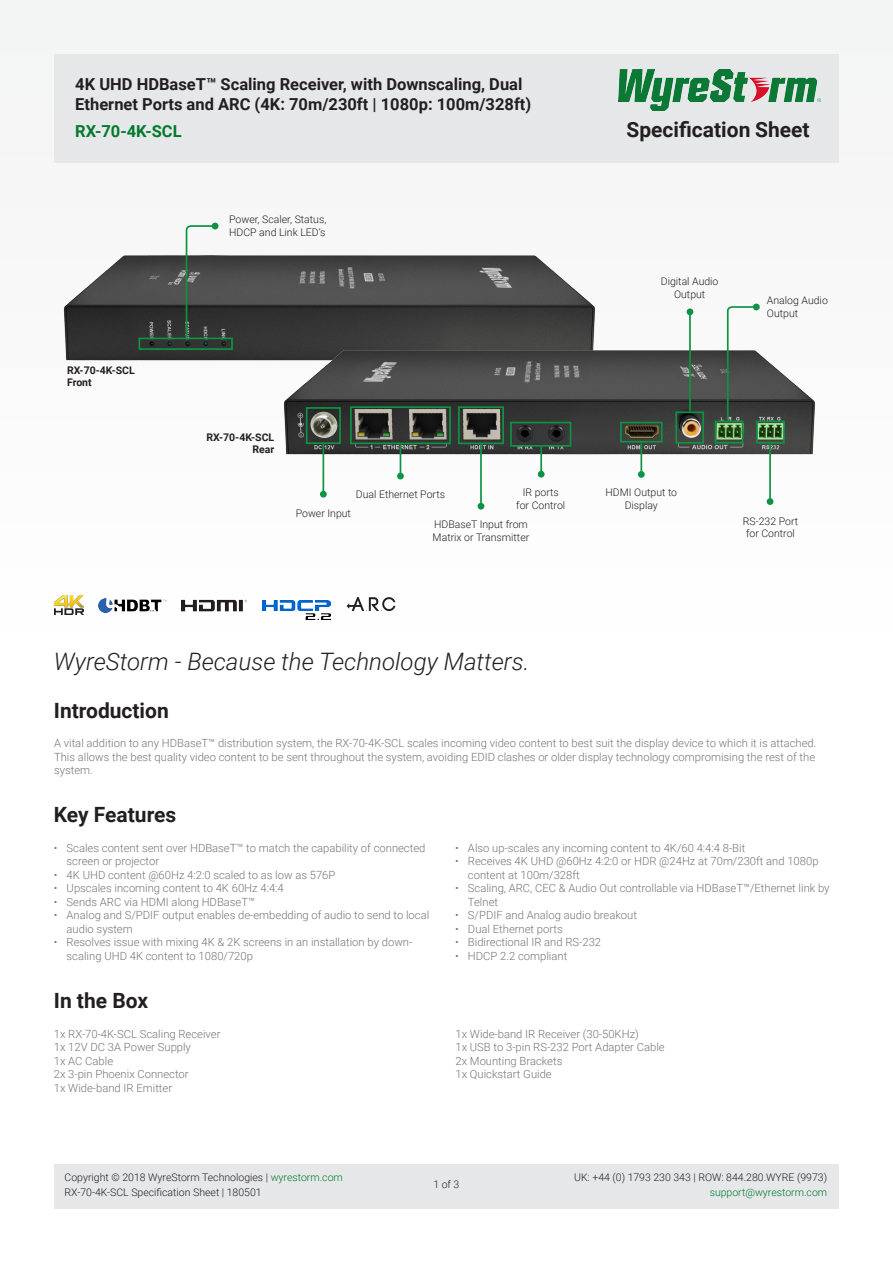
<style>
.page{position:relative;width:893px;height:1263px;background:#fff}
.page>*{position:absolute;margin:0;border:0;box-sizing:border-box;transform-origin:0 0}
.t1{font:italic 300 24px "Roboto";color:#231f20}
.t2{font:700 21px "Roboto";color:#231f20}
.t3{font:700 16.5px/19.8px "Roboto";color:#231f20}
.t4{font:700 16.5px "Roboto";color:#00792c}
.t5{font:300 11.25px/13.5px "Roboto";color:#747576}
.t6{font:300 10.5px/12.6px "Roboto";color:#231f20}
.t7{font:700 10.5px/12.6px "Roboto";color:#231f20;text-align:right}
.t8{font:300 10.5px "Roboto";color:#00792c}
.s1{color:#00792c}
</style>
<div class="page">
<div style="left:0;top:0;width:893px;height:658px;background:#fafafa"></div>
<div style="left:54px;top:1164px;width:785px;height:45px;background:#e6e7e9"></div>
<div style="left:54px;top:54px;width:785px;height:108px;background:#e6e7e9"></div>
<img style="left:618px;top:70px;width:203px;height:40px">
<img style="left:63px;top:255px;width:533px;height:106px">
<img style="left:280px;top:341px;width:535px;height:120px">
<div style="left:510px;top:422px;width:61px;height:25px;border:2px solid #0d9344"></div>
<div style="left:620px;top:422px;width:43px;height:21px;border:2px solid #0d9344"></div>
<div style="left:138px;top:337px;width:95px;height:13px;border:2px solid #0d9344"></div>
<div style="left:458px;top:406px;width:46px;height:38px;border:2px solid #0d9344"></div>
<div style="left:350px;top:406px;width:101px;height:38px;border:2px solid #0d9344"></div>
<div style="left:675px;top:411px;width:29px;height:33px;border:2px solid #0d9344"></div>
<hr style="left:769px;top:444px;width:2px;height:58px;background:#0d9344">
<div style="left:767px;top:498px;width:6px;height:7px;background:#0d9344;border-radius:50%"></div>
<hr style="left:480px;top:444px;width:2px;height:62px;background:#0d9344">
<div style="left:478px;top:503px;width:6px;height:7px;background:#0d9344;border-radius:50%"></div>
<hr style="left:689px;top:312px;width:2px;height:99px;background:#0d9344">
<div style="left:687px;top:308px;width:6px;height:7px;background:#0d9344;border-radius:50%"></div>
<svg style="left:726px;top:306px;width:32px;height:116px"></svg>
<div style="left:753px;top:304px;width:7px;height:6px;background:#0d9344;border-radius:50%"></div>
<svg style="left:185px;top:223px;width:33px;height:116px"></svg>
<hr style="left:322px;top:444px;width:2px;height:50px;background:#0d9344">
<div style="left:320px;top:491px;width:7px;height:7px;background:#0d9344;border-radius:50%"></div>
<hr style="left:540px;top:447px;width:2px;height:27px;background:#0d9344">
<div style="left:538px;top:471px;width:7px;height:7px;background:#0d9344;border-radius:50%"></div>
<hr style="left:400px;top:444px;width:1px;height:32px;background:#0d9344">
<div style="left:397px;top:473px;width:7px;height:6px;background:#0d9344;border-radius:50%"></div>
<hr style="left:640px;top:443px;width:2px;height:31px;background:#0d9344">
<div style="left:638px;top:471px;width:7px;height:7px;background:#0d9344;border-radius:50%"></div>
<div style="left:756px;top:421px;width:29px;height:23px;border:2px solid #0d9344"></div>
<div style="left:715px;top:421px;width:28px;height:23px;border:2px solid #0d9344"></div>
<div style="left:306px;top:407px;width:35px;height:37px;border:2px solid #0d9344"></div>
<svg style="left:347px;top:597px;width:48px;height:14px"></svg>
<img style="left:181px;top:599px;width:66px;height:13px">
<img style="left:98px;top:598px;width:68px;height:15px">
<img style="left:262px;top:601px;width:68px;height:19px">
<img style="left:54px;top:596px;width:30px;height:19px">
<p class="t3" style="left:75px;top:74px;width:458px">4K UHD HDBaseT™ Scaling Receiver, with Downscaling, Dual<br>Ethernet Ports and ARC (4K: 70m/230ft | 1080p: 100m/328ft)</p>
<p class="t4" style="left:75px;top:120px;width:108px">RX-70-4K-SCL</p>
<p class="t2" style="left:627px;top:115px;width:185px">Specification Sheet</p>
<p class="t7" style="left:67px;top:363px;width:69px;text-align:left">RX-70-4K-SCL<br>Front</p>
<p class="t6" style="left:229px;top:213px;width:99px">Power, Scaler, Status,<br>HDCP and Link LED’s</p>
<p class="t6" style="left:661px;top:275px;width:59px">Digital Audio</p>
<p class="t6" style="left:674px;top:287px;width:33px">Output</p>
<p class="t6" style="left:767px;top:294px;width:62px">Analog Audio</p>
<p class="t6" style="left:767px;top:307px;width:33px">Output</p>
<p class="t7" style="left:207px;top:430px;width:69px">RX-70-4K-SCL<br>Rear</p>
<p class="t6" style="left:356px;top:487px;width:91px">Dual Ethernet Ports</p>
<p class="t6" style="left:523px;top:486px;width:38px">IR ports</p>
<p class="t6" style="left:516px;top:498px;width:50px">for Control</p>
<p class="t6" style="left:296px;top:506px;width:57px">Power Input</p>
<p class="t6" style="left:433px;top:518px;width:98px">HDBaseT Input from<br>Matrix or Transmitter</p>
<p class="t6" style="left:605px;top:486px;width:73px;text-align:center">HDMI Output to<br>Display</p>
<p class="t6" style="left:743px;top:514px;width:57px">RS-232 Port</p>
<p class="t6" style="left:746px;top:527px;width:50px">for Control</p>
<p class="t1" style="left:54px;top:644px;width:477px">WyreStorm - Because the Technology Matters.</p>
<p class="t2" style="left:54px;top:695px;width:116px">Introduction</p>
<p class="t5" style="left:54px;top:736px;width:764px;text-align:justify">A vital addition to any HDBaseT™ distribution system, the RX-70-4K-SCL scales incoming video content to best suit the display device to which it is attached.<br>This allows the best quality video content to be sent throughout the system, avoiding EDID clashes or older display technology compromising the rest of the system.</p>
<p class="t2" style="left:54px;top:800px;width:124px">Key Features</p>
<p class="t5" style="left:67px;top:840px;width:360px;text-indent:-13px">• Scales content sent over HDBaseT™ to match the capability of connected screen or projector</p>
<p class="t5" style="left:54px;top:867px;width:283px">• 4K UHD content @60Hz 4:2:0 scaled to as low as 576P</p>
<p class="t5" style="left:54px;top:881px;width:232px">• Upscales incoming content to 4K 60Hz 4:4:4</p>
<p class="t5" style="left:54px;top:894px;width:203px">• Sends ARC via HDMI along HDBaseT™</p>
<p class="t5" style="left:67px;top:908px;width:364px;text-indent:-13px">• Analog and S/PDIF output enables de-embedding of audio to send to local audio system</p>
<p class="t5" style="left:67px;top:935px;width:347px;text-indent:-13px">• Resolves issue with mixing 4K &amp; 2K screens in an installation by down&shy;scaling UHD 4K content to 1080/720p</p>
<p class="t2" style="left:54px;top:986px;width:96px">In the Box</p>
<p class="t5" style="left:54px;top:1026px;width:168px">1x RX-70-4K-SCL Scaling Receiver</p>
<p class="t5" style="left:54px;top:1040px;width:139px">1x 12V DC 3A Power Supply</p>
<p class="t5" style="left:54px;top:1053px;width:61px">1x AC Cable</p>
<p class="t5" style="left:54px;top:1067px;width:136px">2x 3-pin Phoenix Connector</p>
<p class="t5" style="left:54px;top:1080px;width:120px">1x Wide-band IR Emitter</p>
<p class="t5" style="left:455px;top:840px;width:292px">• Also up-scales any incoming content to 4K/60 4:4:4 8-Bit</p>
<p class="t5" style="left:468px;top:854px;width:352px;text-indent:-13px">• Receives 4K UHD @60Hz 4:2:0 or HDR @24Hz at 70m/230ft and 1080p content at 100m/328ft</p>
<p class="t5" style="left:468px;top:881px;width:363px;text-indent:-13px">• Scaling, ARC, CEC &amp; Audio Out controllable via HDBaseT™/Ethernet link by<br>Telnet</p>
<p class="t5" style="left:455px;top:908px;width:183px">• S/PDIF and Analog audio breakout</p>
<p class="t5" style="left:455px;top:921px;width:109px">• Dual Ethernet ports</p>
<p class="t5" style="left:455px;top:935px;width:147px">• Bidirectional IR and RS-232</p>
<p class="t5" style="left:455px;top:948px;width:114px">• HDCP 2.2 compliant</p>
<p class="t5" style="left:455px;top:1026px;width:185px">1x Wide-band IR Receiver (30-50KHz)</p>
<p class="t5" style="left:455px;top:1040px;width:211px">1x USB to 3-pin RS-232 Port Adapter Cable</p>
<p class="t5" style="left:455px;top:1053px;width:108px">2x Mounting Brackets</p>
<p class="t5" style="left:455px;top:1067px;width:98px">1x Quickstart Guide</p>
<p class="t6" style="left:65px;top:1170px;width:280px">Copyright © 2018 WyreStorm Technologies | <span class="s1">wyrestorm.com</span></p>
<p class="t6" style="left:65px;top:1185px;width:199px">RX-70-4K-SCL Specification Sheet | 180501</p>
<p class="t6" style="left:433px;top:1178px;width:27px">1 of 3</p>
<p class="t6" style="left:574px;top:1170px;width:255px">UK: +44 (0) 1793 230 343 | ROW: 844.280.WYRE (9973)</p>
<p class="t8" style="left:710px;top:1185px;width:119px">support@wyrestorm.com</p>
</div>
